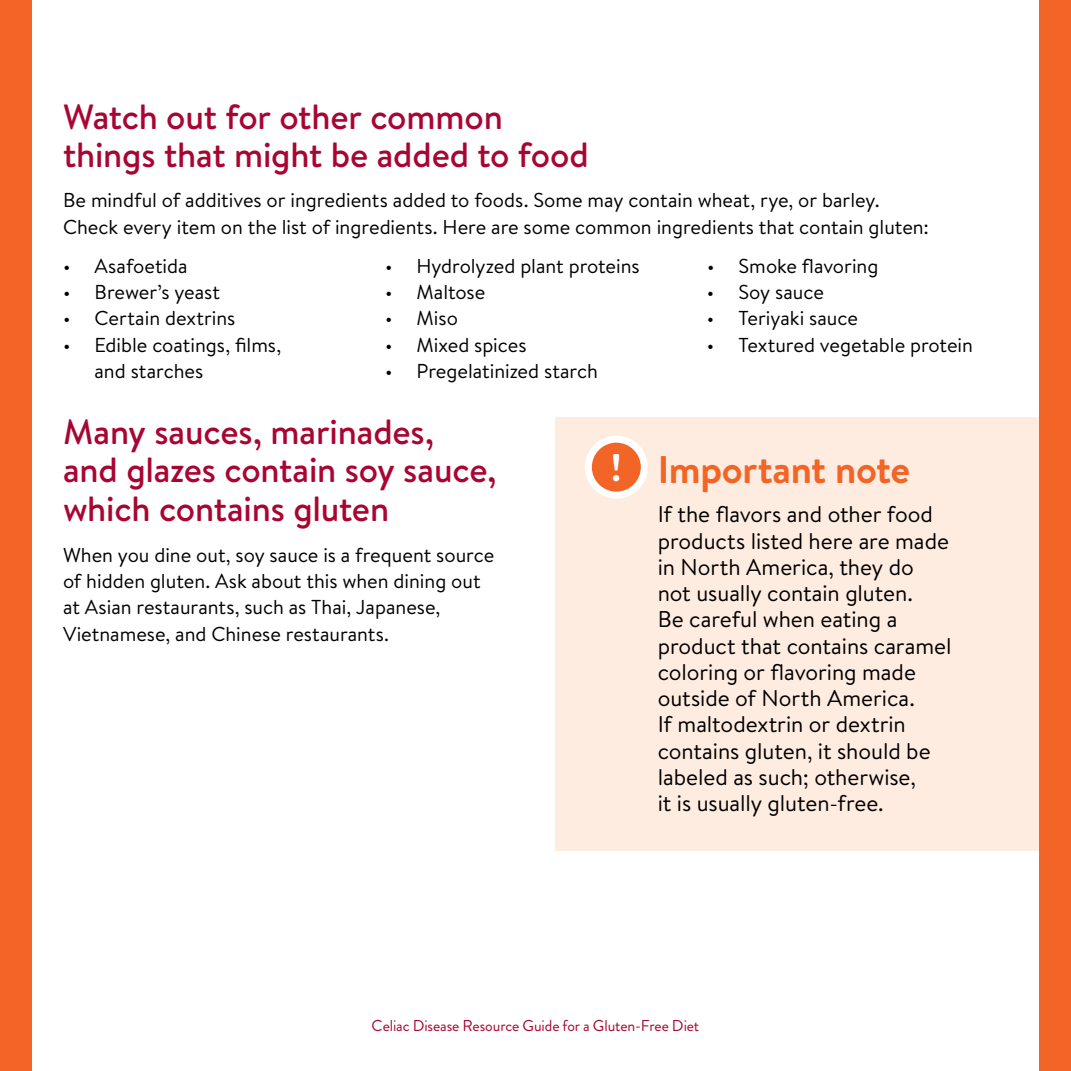
<style>
.page{position:relative;width:1071px;height:1071px;background:#fff}
.page>*{position:absolute;margin:0;border:0;box-sizing:border-box;transform-origin:0 0}
.t1{font:700 38.5px "Brandon Text";letter-spacing:-.01em;color:#f26527}
.t2{font:500 35px/38.5px "Brandon Text";letter-spacing:-.005em;color:#a90533}
.t3{font:22.75px/26.2px "Brandon Text";letter-spacing:-.005em;color:#000}
.t4{font:20.12px/26.2px "Brandon Text";color:#000}
.t5{font:15.75px "Brandon Grotesque";letter-spacing:-.005em;color:#a90533}
.s1{color:#fff}
</style>
<div class="page">
<div style="left:555px;top:417px;width:516px;height:433px;background:#feece0"></div>
<div style="left:0;top:0;width:32px;height:1071px;background:#f26527"></div>
<div style="left:1040px;top:0;width:31px;height:1071px;background:#f26527"></div>
<div style="left:588px;top:439px;width:56px;height:56px;background:#f26527;border-radius:50%"></div>
<div style="left:585px;top:436px;width:63px;height:63px;border:7px solid #fff;border-radius:50%"></div>
<h2 class="t2" style="left:63px;top:97px;width:527px">Watch out for other common things that might be added to food</h2>
<p class="t4" style="left:63px;top:187px;width:867px">Be mindful of additives or ingredients added to foods. Some may contain wheat, rye, or barley.<br>Check every item on the list of ingredients. Here are some common ingredients that contain gluten:</p>
<p class="t4" style="left:63px;top:252px;width:126px">• Asafoetida</p>
<p class="t4" style="left:63px;top:278px;width:159px">• Brewer’s yeast</p>
<p class="t4" style="left:63px;top:305px;width:174px">• Certain dextrins</p>
<p class="t4" style="left:94px;top:331px;width:188px;text-indent:-31px">• Edible coatings, films, and starches</p>
<p class="t4" style="left:707px;top:252px;width:173px">• Smoke flavoring</p>
<p class="t4" style="left:707px;top:278px;width:119px">• Soy sauce</p>
<p class="t4" style="left:707px;top:305px;width:153px">• Teriyaki sauce</p>
<p class="t4" style="left:707px;top:331px;width:268px">• Textured vegetable protein</p>
<p class="t4" style="left:385px;top:252px;width:256px">• Hydrolyzed plant proteins</p>
<p class="t4" style="left:385px;top:278px;width:102px">• Maltose</p>
<p class="t4" style="left:385px;top:305px;width:74px">• Miso</p>
<p class="t4" style="left:385px;top:331px;width:143px">• Mixed spices</p>
<p class="t4" style="left:385px;top:357px;width:214px">• Pregelatinized starch</p>
<h2 class="t2" style="left:63px;top:412px;width:435px">Many sauces, marinades, and glazes contain soy sauce, which contains gluten</h2>
<p class="t4" style="left:63px;top:541px;width:433px">When you dine out, soy sauce is a frequent source of hidden gluten. Ask about this when dining out at Asian restaurants, such as Thai, Japanese, Vietnamese, and Chinese restaurants.</p>
<h1 class="t1" style="left:611px;top:443px;width:300px"><span class="s1">!</span> Important note</h1>
<p class="t3" style="left:658px;top:501px;width:295px">If the flavors and other food products listed here are made in North America, they do not usually contain gluten.<br>Be careful when eating a product that contains caramel coloring or flavoring made outside of North America.<br>If maltodextrin or dextrin contains gluten, it should be labeled as such; otherwise,<br>it is usually gluten-free.</p>
<p class="t5" style="left:372px;top:1014px;width:329px">Celiac Disease Resource Guide for a Gluten-Free Diet</p>
</div>
